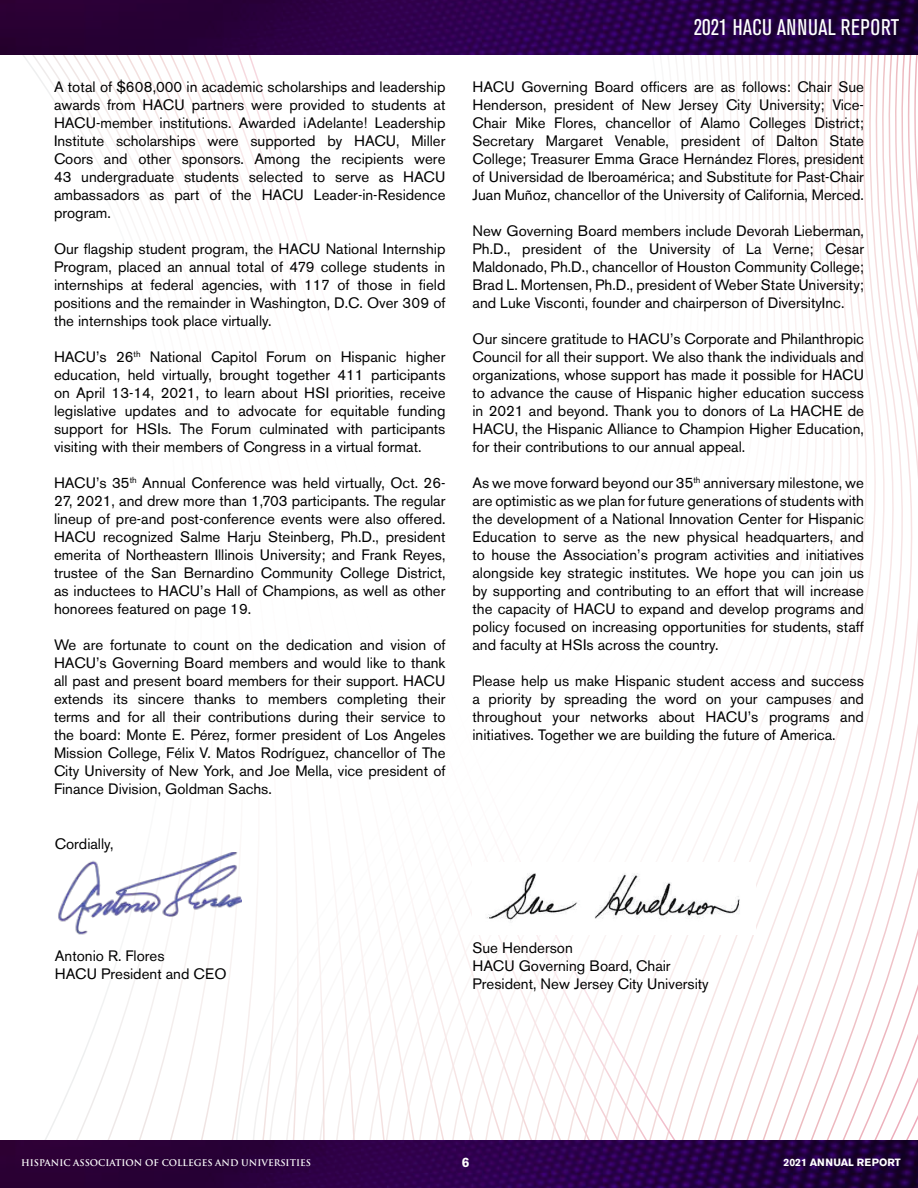
<style>
.page{position:relative;width:918px;height:1188px;background:#fff}
.page>*{position:absolute;margin:0;border:0;box-sizing:border-box;transform-origin:0 0}
.t1{font:condensed 22.5px "Akzidenz Grotesk BE";letter-spacing:.02em;color:#fff}
.t2{font:15px/18px "Akzidenz Grotesk BE";color:#000;text-align:justify}
.t3{font:700 13.5px "Akzidenz Grotesk BE";color:#fff}
.t4{font:700 10.5px "Akzidenz Grotesk BE";color:#fff}
.t5{font:700 9px "Trajan Pro";color:#fff}
</style>
<div class="page">
<svg style="left:912px;top:54px;width:6px;height:1087px"></svg>
<svg style="left:902px;top:54px;width:10px;height:1087px"></svg>
<svg style="left:892px;top:54px;width:10px;height:1087px"></svg>
<svg style="left:881px;top:54px;width:11px;height:1087px"></svg>
<svg style="left:871px;top:54px;width:10px;height:1087px"></svg>
<svg style="left:861px;top:54px;width:10px;height:1087px"></svg>
<svg style="left:850px;top:54px;width:11px;height:1087px"></svg>
<svg style="left:840px;top:54px;width:10px;height:1087px"></svg>
<svg style="left:829px;top:54px;width:11px;height:1087px"></svg>
<svg style="left:819px;top:54px;width:10px;height:1087px"></svg>
<svg style="left:808px;top:54px;width:11px;height:1087px"></svg>
<svg style="left:798px;top:54px;width:10px;height:1087px"></svg>
<svg style="left:0;top:54px;width:192px;height:1087px"></svg>
<svg style="left:0;top:0;width:918px;height:54px;background:#290043"></svg>
<svg style="left:0;top:1141px;width:918px;height:47px;background:#290042"></svg>
<img style="left:55px;top:852px;width:186px;height:91px">
<img style="left:487px;top:873px;width:253px;height:48px">
<p class="t2" style="left:54px;top:78px;width:393px">A total of $608,000 in academic scholarships and leadership awards from HACU partners were provided to students at HACU-member institutions. Awarded ¡Adelante! Leadership Institute scholarships were supported by HACU, Miller Coors and other sponsors. Among the recipients were 43 undergraduate students selected to serve as HACU ambassadors as part of the HACU Leader-in-Residence program.</p>
<p class="t2" style="left:54px;top:240px;width:393px">Our flagship student program, the HACU National Internship Program, placed an annual total of 479 college students in internships at federal agencies, with 117 of those in field positions and the remainder in Washington, D.C. Over 309 of the internships took place virtually.</p>
<p class="t2" style="left:54px;top:348px;width:393px">HACU’s 26<sup>th</sup> National Capitol Forum on Hispanic higher education, held virtually, brought together 411 participants on April 13-14, 2021, to learn about HSI priorities, receive legislative updates and to advocate for equitable funding support for HSIs. The Forum culminated with participants visiting with their members of Congress in a virtual format.</p>
<p class="t2" style="left:54px;top:474px;width:393px">HACU’s 35<sup>th</sup> Annual Conference was held virtually, Oct. 26- 27, 2021, and drew more than 1,703 participants. The regular lineup of pre-and post-conference events were also offered.<br>HACU recognized Salme Harju Steinberg, Ph.D., president emerita of Northeastern Illinois University; and Frank Reyes, trustee of the San Bernardino Community College District, as inductees to HACU’s Hall of Champions, as well as other honorees featured on page 19.</p>
<p class="t2" style="left:54px;top:636px;width:393px">We are fortunate to count on the dedication and vision of HACU’s Governing Board members and would like to thank all past and present board members for their support. HACU extends its sincere thanks to members completing their terms and for all their contributions during their service to the board: Monte E. Pérez, former president of Los Angeles Mission College, Félix V. Matos Rodríguez, chancellor of The City University of New York, and Joe Mella, vice president of Finance Division, Goldman Sachs.</p>
<p class="t2" style="left:55px;top:835px;width:60px">Cordially,</p>
<h1 class="t1" style="left:694px;top:14px;width:207px">2021 HACU ANNUAL REPORT</h1>
<p class="t2" style="left:473px;top:78px;width:393px">HACU Governing Board officers are as follows: Chair Sue Henderson, president of New Jersey City University; Vice-Chair Mike Flores, chancellor of Alamo Colleges District; Secretary Margaret Venable, president of Dalton State College; Treasurer Emma Grace Hernández Flores, president of Universidad de Iberoamérica; and Substitute for Past-Chair Juan Muñoz, chancellor of the University of California, Merced.</p>
<p class="t2" style="left:473px;top:222px;width:393px">New Governing Board members include Devorah Lieberman, Ph.D., president of the University of La Verne; Cesar Maldonado, Ph.D., chancellor of Houston Community College; Brad L. Mortensen, Ph.D., president of Weber State University; and Luke Visconti, founder and chairperson of DiversityInc.</p>
<p class="t2" style="left:473px;top:330px;width:393px">Our sincere gratitude to HACU’s Corporate and Philanthropic Council for all their support. We also thank the individuals and organizations, whose support has made it possible for HACU to advance the cause of Hispanic higher education success in 2021 and beyond. Thank you to donors of La HACHE de HACU, the Hispanic Alliance to Champion Higher Education, for their contributions to our annual appeal.</p>
<p class="t2" style="left:472px;top:474px;width:393px">As we move forward beyond our 35<sup>th</sup> anniversary milestone, we are optimistic as we plan for future generations of students with the development of a National Innovation Center for Hispanic Education to serve as the new physical headquarters, and to house the Association’s program activities and initiatives alongside key strategic institutes. We hope you can join us by supporting and contributing to an effort that will increase the capacity of HACU to expand and develop programs and policy focused on increasing opportunities for students, staff and faculty at HSIs across the country.</p>
<p class="t2" style="left:472px;top:672px;width:393px">Please help us make Hispanic student access and success a priority by spreading the word on your campuses and throughout your networks about HACU’s programs and initiatives. Together we are building the future of America.</p>
<p class="t2" style="left:55px;top:947px;width:173px">Antonio R. Flores<br>HACU President and CEO</p>
<p class="t2" style="left:472px;top:939px;width:238px;text-align:left">Sue Henderson<br>HACU Governing Board, Chair<br>President, New Jersey City University</p>
<p class="t5" style="left:21px;top:1157px;width:291px">HISPANIC ASSOCIATION OF COLLEGES AND UNIVERSITIES</p>
<p class="t3" style="left:462px;top:1155px;width:9px">6</p>
<p class="t4" style="left:783px;top:1157px;width:119px">2021 ANNUAL REPORT</p>
</div>
